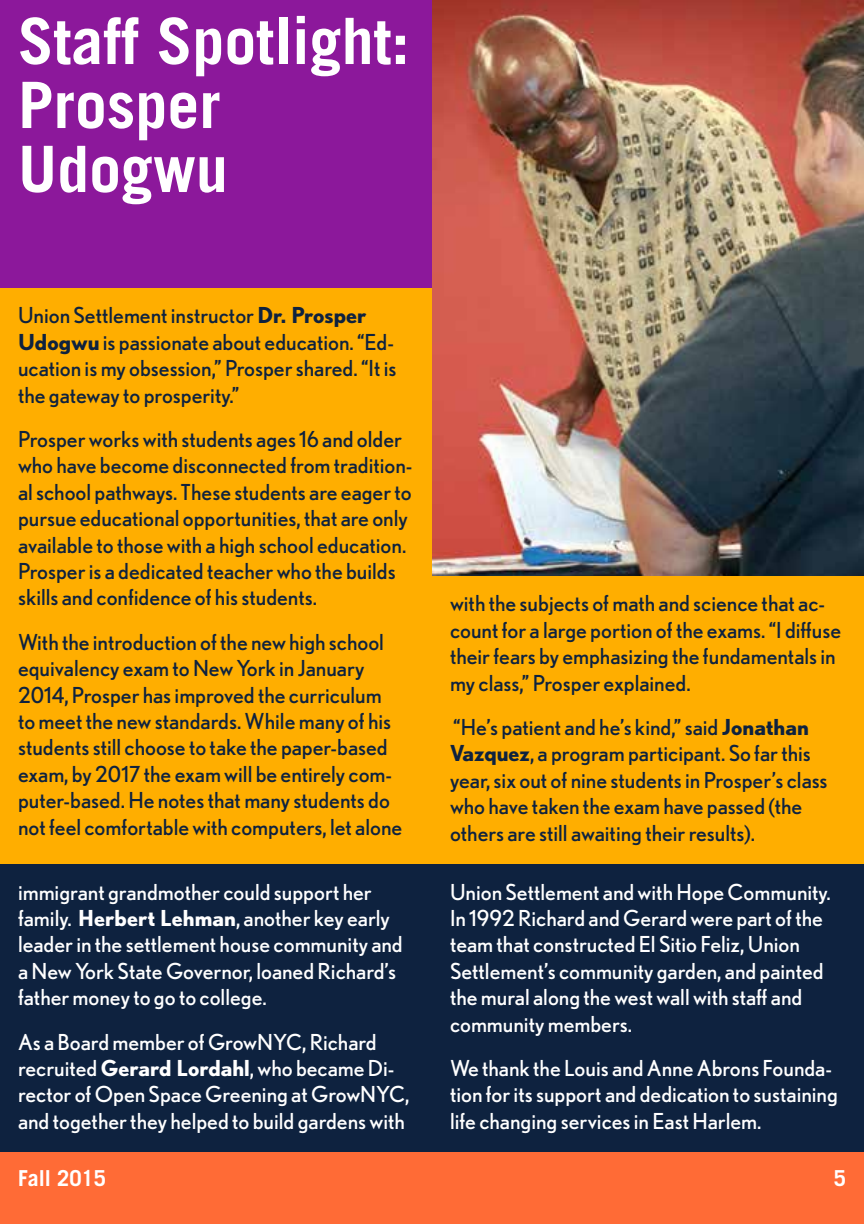
<style>
.page{position:relative;width:864px;height:1224px;background:#fff}
.page>*{position:absolute;margin:0;border:0;box-sizing:border-box;transform-origin:0 0}
.t1{font:700 64px/64px "Trade Gothic LT Std";color:#fff}
.t2{font:22px/26.4px "Nobel";color:#0e223f}
.t3{font:22px/26.4px "Nobel";color:#fff}
.t4{font:700 22px "Trade Gothic LT Std";color:#fff}
.s1{font-weight:700}
</style>
<div class="page">
<div style="left:0;top:1152px;width:864px;height:72px;background:#ff6b36"></div>
<div style="left:0;top:864px;width:432px;height:288px;background:#0e223f"></div>
<div style="left:432px;top:864px;width:432px;height:288px;background:#0e223f"></div>
<div style="left:0;top:0;width:432px;height:288px;background:#8c189b"></div>
<div style="left:0;top:288px;width:432px;height:576px;background:#ffae00"></div>
<div style="left:432px;top:576px;width:432px;height:288px;background:#ffae00"></div>
<img style="left:432px;top:0;width:432px;height:576px">
<h1 class="t1" style="left:18px;top:8px;width:393px">Staff Spotlight:<br>Prosper<br>Udogwu</h1>
<p class="t2" style="left:18px;top:302px;width:380px">Union Settlement instructor <span class="s1">Dr. Prosper Udogwu</span> is passionate about education. “Ed&shy;ucation is my obsession,” Prosper shared. “It is the gateway to prosperity.”</p>
<p class="t2" style="left:18px;top:426px;width:396px">Prosper works with students ages 16 and older who have become disconnected from tradition&shy;al school pathways. These students are eager to pursue educational opportunities, that are only available to those with a high school education.<br>Prosper is a dedicated teacher who the builds skills and confidence of his students.</p>
<p class="t2" style="left:18px;top:628px;width:386px">With the introduction of the new high school equivalency exam to New York in January 2014, Prosper has improved the curriculum to meet the new standards. While many of his students still choose to take the paper-based exam, by 2017 the exam will be entirely com&shy;puter-based. He notes that many students do not feel comfortable with computers, let alone</p>
<p class="t3" style="left:18px;top:878px;width:386px">immigrant grandmother could support her family. <span class="s1">Herbert Lehman</span>, another key early leader in the settlement house community and a New York State Governor, loaned Richard’s father money to go to college.</p>
<p class="t3" style="left:18px;top:1028px;width:393px">As a Board member of GrowNYC, Richard recruited <span class="s1">Gerard Lordahl</span>, who became Di&shy;rector of Open Space Greening at GrowNYC, and together they helped to build gardens with</p>
<p class="t2" style="left:450px;top:590px;width:393px">with the subjects of math and science that ac&shy;count for a large portion of the exams. “I diffuse their fears by emphasizing the fundamentals in my class,” Prosper explained.</p>
<p class="t2" style="left:450px;top:714px;width:379px">“He’s patient and he’s kind,” said <span class="s1">Jonathan Vazquez</span>, a program participant. So far this year, six out of nine students in Prosper’s class who have taken the exam have passed (the others are still awaiting their results).</p>
<p class="t3" style="left:450px;top:878px;width:382px">Union Settlement and with Hope Community.<br>In 1992 Richard and Gerard were part of the team that constructed El Sitio Feliz, Union Settlement’s community garden, and painted the mural along the west wall with staff and community members.</p>
<p class="t3" style="left:450px;top:1055px;width:389px">We thank the Louis and Anne Abrons Founda&shy;tion for its support and dedication to sustaining life changing services in East Harlem.</p>
<p class="t4" style="left:18px;top:1165px;width:90px">Fall 2015</p>
<p class="t4" style="left:834px;top:1165px;width:14px">5</p>
</div>
